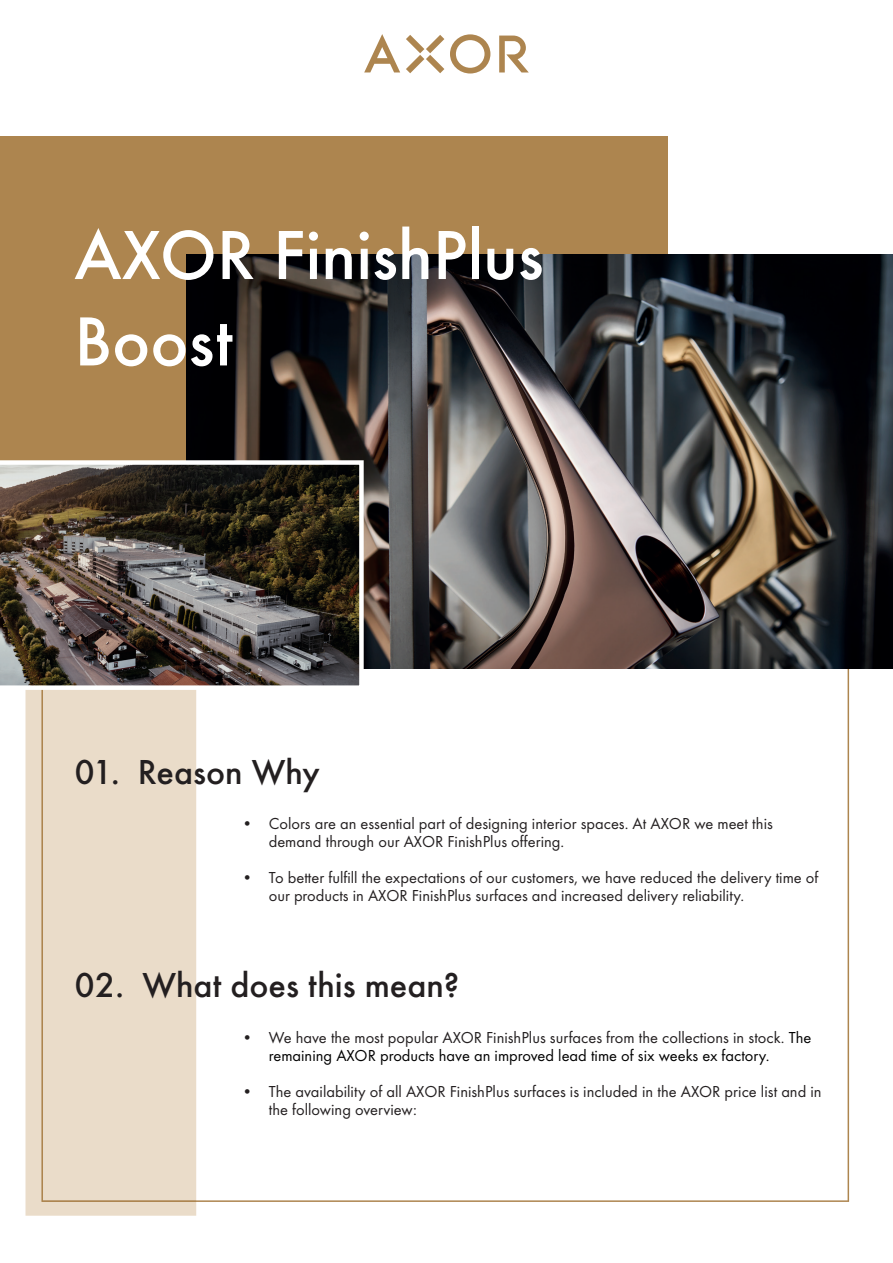
<style>
.page{position:relative;width:893px;height:1263px;background:#fff}
.page>*{position:absolute;margin:0;border:0;box-sizing:border-box;transform-origin:0 0}
.t1{font:500 72px/86.4px "Futura TOT";color:#fff}
.t2{font:500 36px "Futura TOT";color:#231f20}
.t3{font:16.5px/18px "Futura TOT Boo";color:#231f20}
.s1{color:#000}
</style>
<div class="page">
<svg style="left:196px;top:669px;width:653px;height:533px"></svg>
<div style="left:26px;top:690px;width:170px;height:526px;background:#eadcc9"></div>
<div style="left:42px;top:690px;width:154px;height:512px;background:#eadcc9"></div>
<div style="left:0;top:136px;width:667px;height:481px;background:#ad854f"></div>
<img style="left:187px;top:254px;width:706px;height:415px">
<img style="left:0;top:460px;width:364px;height:230px">
<svg style="left:450px;top:34px;width:40px;height:40px"></svg>
<svg style="left:499px;top:36px;width:30px;height:36px"></svg>
<svg style="left:406px;top:35px;width:38px;height:38px"></svg>
<svg style="left:364px;top:34px;width:36px;height:38px"></svg>
<h1 class="t1" style="left:74px;top:212px;width:471px">AXOR FinishPlus<br>Boost</h1>
<h2 class="t2" style="left:74px;top:751px;width:247px">01. Reason Why</h2>
<p class="t3" style="left:269px;top:814px;width:506px;text-indent:-27px">• Colors are an essential part of designing interior spaces. At AXOR we meet this demand through our AXOR FinishPlus offering.</p>
<p class="t3" style="left:269px;top:868px;width:551px;text-indent:-27px">• To better fulfill the expectations of our customers, we have reduced the delivery time of our products in AXOR FinishPlus surfaces and increased delivery reliability.</p>
<h2 class="t2" style="left:74px;top:964px;width:387px">02. What does this mean?</h2>
<p class="t3" style="left:269px;top:1028px;width:544px;text-indent:-27px">• We have the most popular AXOR FinishPlus surfaces from the collections in stock. <span class="s1">The remaining AXOR products have an improved lead time of six weeks ex factory.</span></p>
<p class="t3" style="left:269px;top:1082px;width:554px;text-indent:-27px">• The availability of all AXOR FinishPlus surfaces is included in the AXOR price list and in the following overview:</p>
</div>
